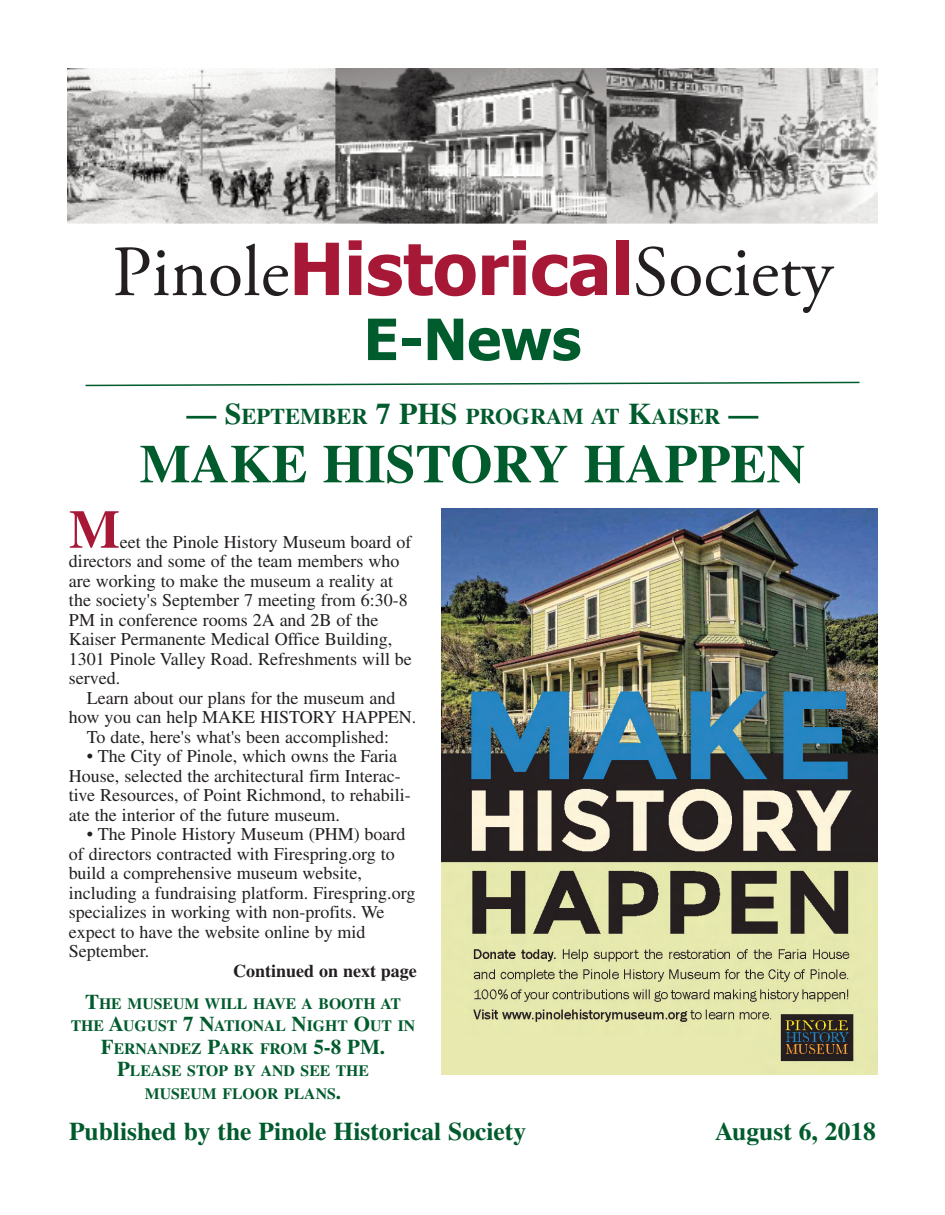
<style>
.page{position:relative;width:945px;height:1215px;background:#fff}
.page>*{position:absolute;margin:0;border:0;box-sizing:border-box;transform-origin:0 0}
.t1{font:72px "Adobe Garamond Pro";color:#231f20}
.t2{font:700 57px "Tahoma";color:#005b2d}
.t3{font:700 54px "Times";color:#005b2d}
.t4{font:700 54px "Times";color:#a61836}
.t5{font:700 25.5px "Times";color:#005b2d}
.t6{font:700 22.5px "Times";color:#005b2d}
.t7{font:18px/19.5px "Times";color:#231f20}
.t8{font:700 18px "Times";color:#231f20}
.t9{font:700 15.75px/22.5px "Times";color:#005b2d;text-align:center}
.s1{font-family:"Tahoma";font-weight:700;color:#a61836}
.s2{font-size:30px}
.s3{font-size:21px}
</style>
<div class="page">
<img style="left:68px;top:69px;width:810px;height:155px">
<svg style="left:85px;top:381px;width:775px;height:6px"></svg>
<img style="left:441px;top:508px;width:437px;height:566px">
<h1 class="t1" style="left:112px;top:244px;width:722px">Pinole<span class="s1">Historical</span>Society</h1>
<h2 class="t2" style="left:364px;top:303px;width:219px">E-News</h2>
<p class="t6" style="left:186px;top:409px;width:574px"><span class="s2">— S</span>EPTEMBER <span class="s2">7 PHS</span> PROGRAM AT <span class="s2">K</span>AISER <span class="s2">—</span></p>
<h3 class="t3" style="left:140px;top:446px;width:667px">MAKE HISTORY HAPPEN</h3>
<h3 class="t4" style="left:69px;top:511px;width:52px">M</h3>
<p class="t7" style="left:69px;top:534px;width:344px;text-indent:51px">eet the Pinole History Museum board of directors and some of the team members who are working to make the museum a reality at the society's September 7 meeting from 6:30-8<br>PM in conference rooms 2A and 2B of the Kaiser Permanente Medical Office Building, 1301 Pinole Valley Road. Refreshments will be served.</p>
<p class="t7" style="left:69px;top:690px;width:349px;text-align:center">Learn about our plans for the museum and<br>how you can help MAKE HISTORY HAPPEN.<br>To date, here's what's been accomplished:</p>
<p class="t7" style="left:69px;top:748px;width:343px;text-indent:18px">• The City of Pinole, which owns the Faria House, selected the architectural firm Interac&shy;tive Resources, of Point Richmond, to rehabili&shy;ate the interior of the future museum.</p>
<p class="t7" style="left:69px;top:826px;width:348px;text-indent:18px">• The Pinole History Museum (PHM) board of directors contracted with Firespring.org to build a comprehensive museum website, including a fundraising platform. Firespring.org specializes in working with non-profits. We expect to have the website online by mid September.</p>
<p class="t8" style="left:233px;top:965px;width:185px">Continued on next page</p>
<p class="t9" style="left:71px;top:994px;width:346px"><span class="s3">T</span>HE MUSEUM WILL HAVE A BOOTH AT<br>THE <span class="s3">A</span>UGUST <span class="s3">7 N</span>ATIONAL <span class="s3">N</span>IGHT <span class="s3">O</span>UT IN<br><span class="s3">F</span>ERNANDEZ <span class="s3">P</span>ARK FROM <span class="s3">5-8 PM.<br>P</span>LEASE STOP BY AND SEE THE<br>MUSEUM FLOOR PLANS<span class="s3">.</span></p>
<h3 class="t5" style="left:69px;top:1123px;width:459px">Published by the Pinole Historical Society</h3>
<h3 class="t5" style="left:715px;top:1123px;width:162px">August 6, 2018</h3>
</div>
